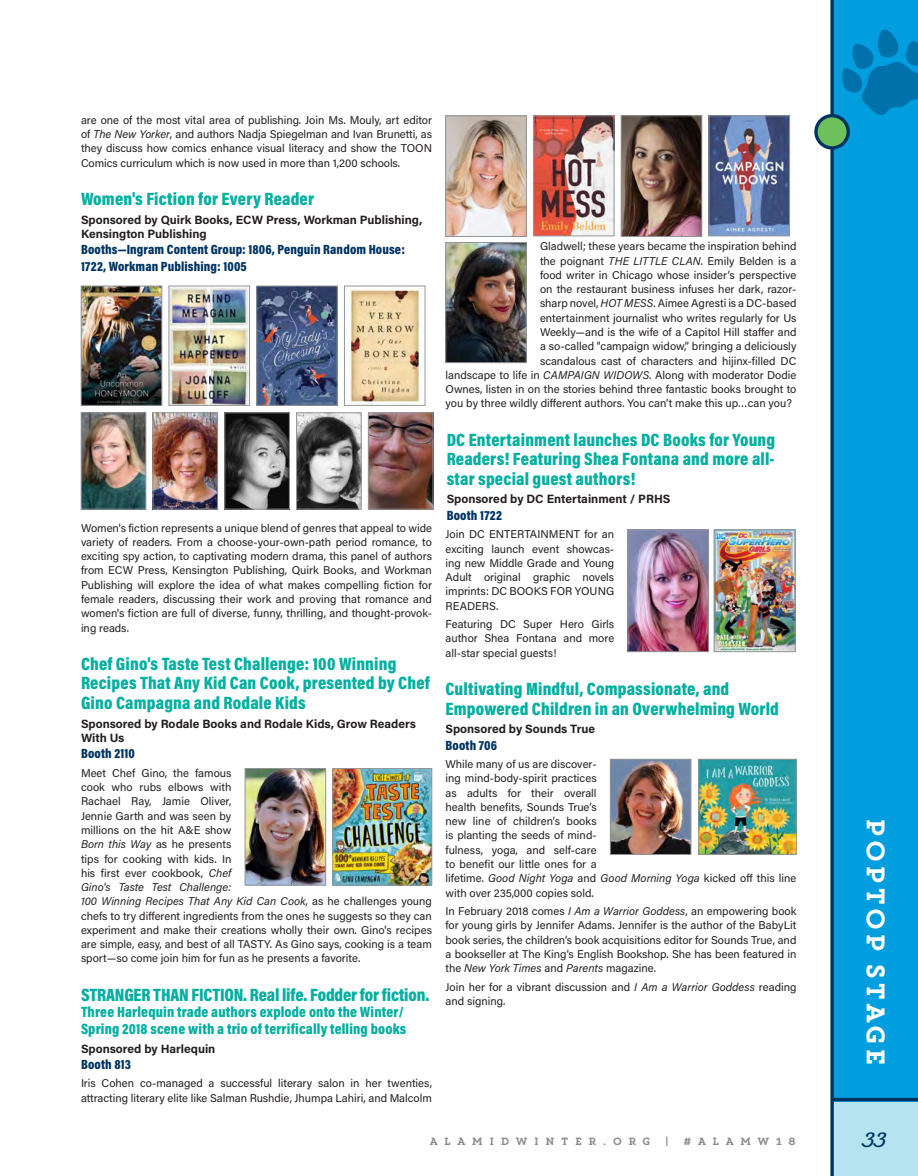
<style>
.page{position:relative;width:918px;height:1176px;background:#fff}
.page>*{position:absolute;margin:0;border:0;box-sizing:border-box;transform-origin:0 0}
.t1{font:25.5px "Core Magic";letter-spacing:-.04em;color:#fff}
.t2{font:700 21px "Fairwater Script";color:#003462}
.t3{font:900 18px/19.5px "Acumin Pro Cond";letter-spacing:.01em;color:#00afa0}
.t4{font:900 18px "Acumin Pro Cond";letter-spacing:-.01em;color:#00afa0}
.t5{font:900 15px/16.5px "Acumin Pro Cond";letter-spacing:.01em;color:#00afa0}
.t6{font:900 13.5px/16.2px "Acumin Pro Cond";letter-spacing:.01em;color:#003462}
.t7{font:700 12px/14.4px "Acumin Pro";color:#231f20}
.t8{font:11.25px/14.2px "Acumin Pro";color:#231f20;text-align:justify}
.t9{font:10.5px "Core Magic";letter-spacing:.43em;color:#8a8c8e}
.s1{font-style:italic}
</style>
<div class="page">
<div style="left:833px;top:1101px;width:85px;height:74px;background:#b5e3f0"></div>
<div style="left:833px;top:0;width:85px;height:1101px;background:#009ede"></div>
<svg style="left:830px;top:0;width:4px;height:1175px;background:#1c4e78"></svg>
<hr style="left:832px;top:1097px;width:86px;height:3px;background:#003462">
<div style="left:816px;top:116px;width:32px;height:32px;background:#6ec05d;border-radius:50%"></div>
<div style="left:814px;top:114px;width:36px;height:35px;border:3px solid #003462;border-radius:50%"></div>
<svg style="left:842px;top:29px;width:76px;height:86px"></svg>
<img style="left:716px;top:531px;width:77px;height:118px">
<div style="left:714px;top:529px;width:81px;height:122px;border:1px solid #939598"></div>
<img style="left:335px;top:770px;width:95px;height:113px">
<div style="left:333px;top:768px;width:99px;height:117px;border:1px solid #939598"></div>
<img style="left:535px;top:118px;width:77px;height:116px">
<div style="left:533px;top:116px;width:81px;height:120px;border:1px solid #939598"></div>
<img style="left:448px;top:117px;width:76px;height:117px">
<div style="left:446px;top:115px;width:80px;height:121px;border:1px solid #939598"></div>
<img style="left:623px;top:117px;width:77px;height:117px">
<div style="left:621px;top:115px;width:81px;height:121px;border:1px solid #939598"></div>
<img style="left:448px;top:244px;width:76px;height:117px">
<div style="left:446px;top:242px;width:80px;height:121px;border:1px solid #939598"></div>
<img style="left:711px;top:118px;width:77px;height:116px">
<div style="left:709px;top:116px;width:81px;height:120px;border:1px solid #939598"></div>
<img style="left:247px;top:770px;width:77px;height:113px">
<div style="left:245px;top:768px;width:81px;height:117px;border:1px solid #939598"></div>
<img style="left:155px;top:414px;width:61px;height:93px">
<div style="left:153px;top:412px;width:65px;height:97px;border:1px solid #939598"></div>
<img style="left:346px;top:288px;width:77px;height:114px">
<div style="left:344px;top:286px;width:81px;height:119px;border:1px solid #939598"></div>
<img style="left:701px;top:760px;width:93px;height:92px">
<div style="left:699px;top:758px;width:97px;height:96px;border:1px solid #939598"></div>
<img style="left:612px;top:760px;width:77px;height:92px">
<div style="left:610px;top:758px;width:81px;height:96px;border:1px solid #939598"></div>
<img style="left:298px;top:414px;width:61px;height:93px">
<div style="left:296px;top:412px;width:65px;height:97px;border:1px solid #939598"></div>
<img style="left:370px;top:414px;width:61px;height:93px">
<div style="left:368px;top:412px;width:65px;height:97px;border:1px solid #939598"></div>
<img style="left:258px;top:288px;width:78px;height:115px">
<div style="left:256px;top:286px;width:82px;height:119px;border:1px solid #939598"></div>
<img style="left:227px;top:414px;width:61px;height:93px">
<div style="left:225px;top:412px;width:65px;height:97px;border:1px solid #939598"></div>
<img style="left:83px;top:414px;width:61px;height:93px">
<div style="left:81px;top:412px;width:65px;height:97px;border:1px solid #939598"></div>
<img style="left:83px;top:288px;width:77px;height:115px">
<div style="left:81px;top:286px;width:81px;height:119px;border:1px solid #939598"></div>
<img style="left:171px;top:288px;width:77px;height:115px">
<div style="left:169px;top:286px;width:81px;height:119px;border:1px solid #939598"></div>
<img style="left:630px;top:531px;width:77px;height:118px">
<div style="left:628px;top:529px;width:81px;height:122px;border:1px solid #939598"></div>
<p class="t8" style="left:81px;top:112px;width:353px">are one of the most vital area of publishing. Join Ms. Mouly, art editor of <span class="s1">The New Yorker</span>, and authors Nadja Spiegelman and Ivan Brunetti, as they discuss how comics enhance visual literacy and show the TOON Comics curriculum which is now used in more than 1,200 schools.</p>
<h3 class="t3" style="left:81px;top:189px;width:235px">Women's Fiction for Every Reader</h3>
<p class="t7" style="left:81px;top:212px;width:343px">Sponsored by Quirk Books, ECW Press, Workman Publishing,<br>Kensington Publishing</p>
<p class="t6" style="left:81px;top:241px;width:325px">Booths—Ingram Content Group: 1806, Penguin Random House:<br>1722, Workman Publishing: 1005</p>
<p class="t8" style="left:81px;top:520px;width:353px">Women's fiction represents a unique blend of genres that appeal to wide variety of readers. From a choose-your-own-path period romance, to exciting spy action, to captivating modern drama, this panel of authors from ECW Press, Kensington Publishing, Quirk Books, and Workman Publishing will explore the idea of what makes compelling fiction for female readers, discussing their work and proving that romance and women's fiction are full of diverse, funny, thrilling, and thought-provok&shy;ing reads.</p>
<h3 class="t3" style="left:81px;top:653px;width:350px">Chef Gino's Taste Test Challenge: 100 Winning<br>Recipes That Any Kid Can Cook, presented by Chef<br>Gino Campagna and Rodale Kids</h3>
<p class="t7" style="left:81px;top:715px;width:337px">Sponsored by Rodale Books and Rodale Kids, Grow Readers<br>With Us</p>
<p class="t6" style="left:81px;top:745px;width:55px">Booth 2110</p>
<p class="t8" style="left:81px;top:765px;width:353px;text-align:left">Meet Chef Gino, the famous<br>cook who rubs elbows with<br>Rachael Ray, Jamie Oliver,<br>Jennie Garth and was seen by<br>millions on the hit A&amp;E show<br><span class="s1">Born this Way</span> as he presents<br>tips for cooking with kids. In<br>his first ever cookbook, <span class="s1">Chef<br>Gino's Taste Test Challenge:<br>100 Winning Recipes That Any Kid Can Cook</span>, as he challenges young chefs to try different ingredients from the ones he suggests so they can experiment and make their creations wholly their own. Gino's recipes are simple, easy, and best of all TASTY. As Gino says, cooking is a team sport—so come join him for fun as he presents a favorite.</p>
<h3 class="t4" style="left:81px;top:982px;width:350px">STRANGER THAN FICTION. Real life. Fodder for fiction.</h3>
<h3 class="t5" style="left:81px;top:1003px;width:327px">Three Harlequin trade authors explode onto the Winter/<br>Spring 2018 scene with a trio of terrifically telling books</h3>
<p class="t7" style="left:81px;top:1040px;width:136px">Sponsored by Harlequin</p>
<p class="t6" style="left:81px;top:1055px;width:51px">Booth 813</p>
<p class="t8" style="left:81px;top:1075px;width:353px">Iris Cohen co-managed a successful literary salon in her twenties, attracting literary elite like Salman Rushdie, Jhumpa Lahiri, and Malcolm</p>
<p class="t8" style="left:540px;top:239px;width:258px">Gladwell; these years became the inspiration behind</p>
<p class="t8" style="left:540px;top:253px;width:258px">the poignant <span class="s1">THE LITTLE CLAN</span>. Emily Belden is a</p>
<p class="t8" style="left:540px;top:267px;width:258px">food writer in Chicago whose insider’s perspective</p>
<p class="t8" style="left:540px;top:281px;width:258px">on the restaurant business infuses her dark, razor-</p>
<p class="t8" style="left:540px;top:296px;width:258px">sharp novel, <span class="s1">HOT MESS</span>. Aimee Agresti is a DC-based</p>
<p class="t8" style="left:540px;top:310px;width:258px">entertainment journalist who writes regularly for Us</p>
<p class="t8" style="left:540px;top:324px;width:258px">Weekly—and is the wife of a Capitol Hill staffer and</p>
<p class="t8" style="left:540px;top:338px;width:258px">a so-called "campaign widow,” bringing a deliciously</p>
<p class="t8" style="left:540px;top:353px;width:258px">scandalous cast of characters and hijinx-filled DC</p>
<p class="t8" style="left:446px;top:367px;width:353px">landscape to life in <span class="s1">CAMPAIGN WIDOWS</span>. Along with moderator Dodie</p>
<p class="t8" style="left:446px;top:381px;width:353px">Ownes, listen in on the stories behind three fantastic books brought to</p>
<p class="t8" style="left:446px;top:395px;width:348px">you by three wildly different authors. You can’t make this up…can you?</p>
<h3 class="t3" style="left:447px;top:429px;width:330px;text-align:justify">DC Entertainment launches DC Books for Young Readers! Featuring Shea Fontana and more all&shy;star special guest authors!</h3>
<p class="t7" style="left:447px;top:491px;width:225px">Sponsored by DC Entertainment / PRHS</p>
<p class="t6" style="left:447px;top:506px;width:57px">Booth 1722</p>
<p class="t8" style="left:446px;top:526px;width:170px">Join DC ENTERTAINMENT for an exciting launch event showcas&shy;ing new Middle Grade and Young Adult original graphic novels imprints: DC BOOKS FOR YOUNG READERS.</p>
<p class="t8" style="left:446px;top:616px;width:170px">Featuring DC Super Hero Girls author Shea Fontana and more all-star special guests!</p>
<h3 class="t3" style="left:446px;top:678px;width:335px">Cultivating Mindful, Compassionate, and<br>Empowered Children in an Overwhelming World</h3>
<p class="t7" style="left:446px;top:721px;width:151px">Sponsored by Sounds True</p>
<p class="t6" style="left:446px;top:736px;width:53px">Booth 706</p>
<p class="t8" style="left:446px;top:756px;width:353px;text-align:left">While many of us are discover-<br>ing mind-body-spirit practices<br>as adults for their overall<br>health benefits, Sounds True’s<br>new line of children’s books<br>is planting the seeds of mind-<br>fulness, yoga, and self-care<br>to benefit our little ones for a<br>lifetime. <span class="s1">Good Night Yoga</span> and <span class="s1">Good Morning Yoga</span> kicked off this line with over 235,000 copies sold.</p>
<p class="t8" style="left:446px;top:903px;width:353px">In February 2018 comes <span class="s1">I Am a Warrior Goddess</span>, an empowering book for young girls by Jennifer Adams. Jennifer is the author of the BabyLit book series, the children’s book acquisitions editor for Sounds True, and a bookseller at The King’s English Bookshop. She has been featured in the <span class="s1">New York Times</span> and <span class="s1">Parents</span> magazine.</p>
<p class="t8" style="left:446px;top:978px;width:353px">Join her for a vibrant discussion and <span class="s1">I Am a Warrior Goddess</span> reading and signing.</p>
<h1 class="t1" style="left:893px;top:816px;width:253px;rotate:90deg">POPTOP STAGE</h1>
<p class="t9" style="left:429px;top:1134px;width:369px">ALAMIDWINTER.ORG | #ALAMW18</p>
<h2 class="t2" style="left:863px;top:1126px;width:25px">33</h2>
</div>
